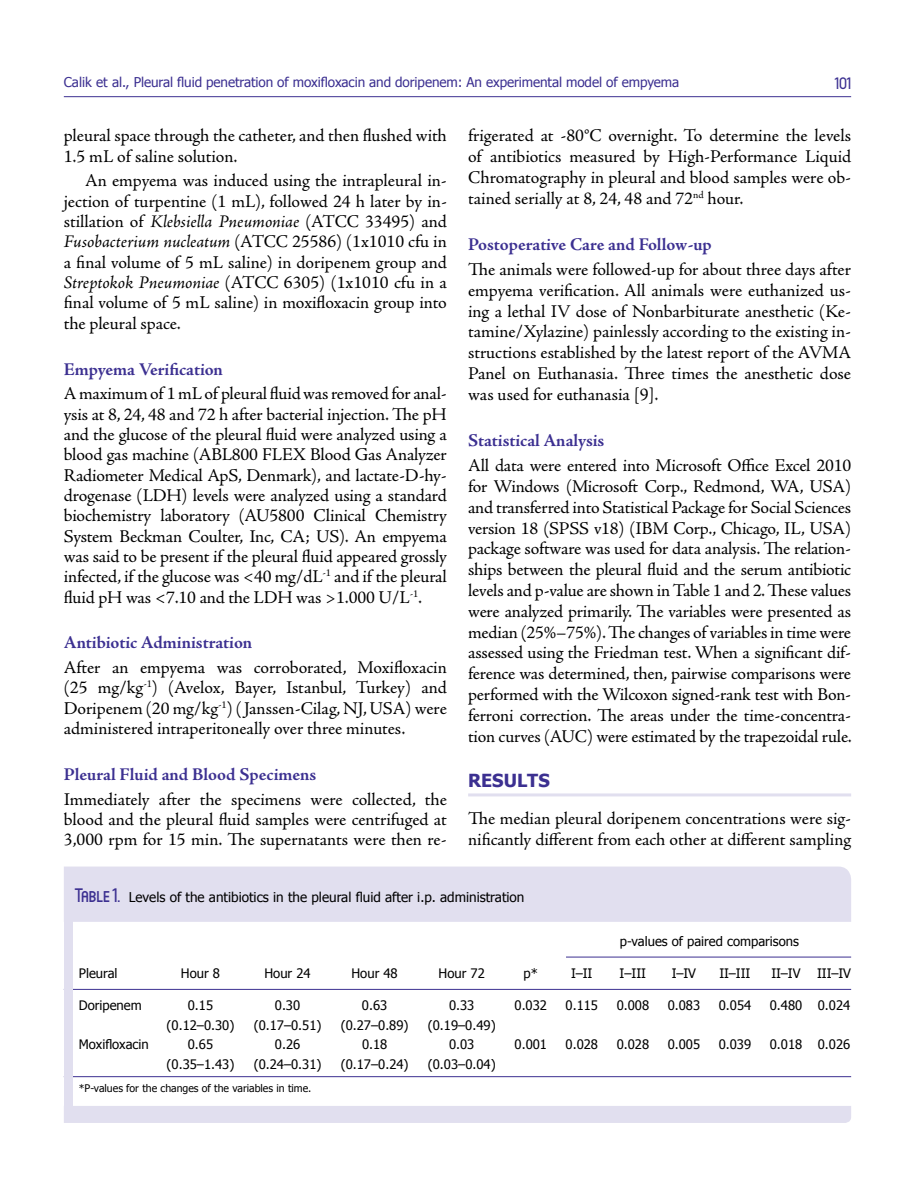
<style>
.page{position:relative;width:915px;height:1191px;background:#fff}
.page>*{position:absolute;margin:0;border:0;box-sizing:border-box;transform-origin:0 0}
.t1{font:18px/20.4px "Adobe Jenson Pro";letter-spacing:-.005em;color:#000;text-align:justify}
.t2{font:700 18px "Adobe Jenson Pro";letter-spacing:-.005em;color:#3c3091}
.t3{font:700 18px "Tahoma";color:#3c3091}
.t4{font:500 16.5px "Circula";color:#3c3091}
.t5{font:13.5px "Tahoma";letter-spacing:-.005em;color:#3c3091}
.t6{font:13.5px "Tahoma";color:#000}
.t7{font:13.05px "Tahoma";color:#000}
.t8{font:10.5px "Tahoma";color:#000}
.s1{font-style:italic}
.s2{font-family:"Circula";font-weight:500;font-size:19.5px;color:#3c3091}
</style>
<div class="page">
<hr style="left:64px;top:96px;width:786px;height:1px;background:#3c3091">
<hr style="left:468px;top:793px;width:382px;height:3px;background:#e1dfef">
<div style="left:64px;top:1106px;width:786px;height:17px;background:#e1dfef"></div>
<div style="left:64px;top:866px;width:786px;height:56px;background:#e1dfef"></div>
<hr style="left:64px;top:1076px;width:786px;height:1px;background:#3c3091">
<hr style="left:566px;top:956px;width:284px;height:1px;background:#3c3091">
<hr style="left:64px;top:989px;width:786px;height:1px;background:#3c3091">
<div style="left:64px;top:915px;width:8px;height:199px;background:#e1dfef"></div>
<p class="t5" style="left:64px;top:73px;width:616px">Calik et al., Pleural fluid penetration of moxifloxacin and doripenem: An experimental model of empyema</p>
<p class="t4" style="left:834px;top:73px;width:18px">101</p>
<p class="t1" style="left:64px;top:126px;width:384px">pleural space through the catheter, and then flushed with<br>1.5 mL of saline solution.</p>
<p class="t1" style="left:64px;top:171px;width:384px;text-indent:21px">An empyema was induced using the intrapleural in&shy;jection of turpentine (1 mL), followed 24 h later by in&shy;stillation of <span class="s1">Klebsiella Pneumoniae</span> (ATCC 33495) and <span class="s1">Fusobacterium nucleatum</span> (ATCC 25586) (1x1010 cfu in a final volume of 5 mL saline) in doripenem group and <span class="s1">Streptokok Pneumoniae</span> (ATCC 6305) (1x1010 cfu in a final volume of 5 mL saline) in moxifloxacin group into the pleural space.</p>
<p class="t2" style="left:64px;top:359px;width:161px">Empyema Verification</p>
<p class="t1" style="left:64px;top:384px;width:384px">A maximum of 1 mL of pleural fluid was removed for anal&shy;ysis at 8, 24, 48 and 72 h after bacterial injection. The pH and the glucose of the pleural fluid were analyzed using a blood gas machine (ABL800 FLEX Blood Gas Analyzer Radiometer Medical ApS, Denmark), and lactate-D-hy&shy;drogenase (LDH) levels were analyzed using a standard biochemistry laboratory (AU5800 Clinical Chemistry System Beckman Coulter, Inc, CA; US). An empyema was said to be present if the pleural fluid appeared grossly infected, if the glucose was &lt;40 mg/dL<sup>-1</sup> and if the pleural fluid pH was &lt;7.10 and the LDH was &gt;1.000 U/L<sup>-1</sup>.</p>
<p class="t2" style="left:64px;top:632px;width:190px">Antibiotic Administration</p>
<p class="t1" style="left:64px;top:657px;width:384px">After an empyema was corroborated, Moxifloxacin (25 mg/kg<sup>-1</sup>) (Avelox, Bayer, Istanbul, Turkey) and Doripenem (20 mg/kg<sup>-1</sup>) ( Janssen-Cilag, NJ, USA) were administered intraperitoneally over three minutes.</p>
<p class="t2" style="left:64px;top:764px;width:254px">Pleural Fluid and Blood Specimens</p>
<p class="t1" style="left:64px;top:789px;width:384px">Immediately after the specimens were collected, the blood and the pleural fluid samples were centrifuged at 3,000 rpm for 15 min. The supernatants were then re-</p>
<p class="t1" style="left:468px;top:126px;width:384px;line-height:20.9px">frigerated at -80°C overnight. To determine the levels of antibiotics measured by High-Performance Liquid Chromatography in pleural and blood samples were ob&shy;tained serially at 8, 24, 48 and 72<sup>nd</sup> hour.</p>
<p class="t2" style="left:468px;top:234px;width:245px">Postoperative Care and Follow-up</p>
<p class="t1" style="left:468px;top:259px;width:384px;line-height:20.9px">The animals were followed-up for about three days after empyema verification. All animals were euthanized us&shy;ing a lethal IV dose of Nonbarbiturate anesthetic (Ke&shy;tamine/Xylazine) painlessly according to the existing in&shy;structions established by the latest report of the AVMA Panel on Euthanasia. Three times the anesthetic dose was used for euthanasia [9].</p>
<p class="t2" style="left:468px;top:430px;width:138px">Statistical Analysis</p>
<p class="t1" style="left:468px;top:455px;width:385px;line-height:20.9px">All data were entered into Microsoft Office Excel 2010 for Windows (Microsoft Corp., Redmond, WA, USA) and transferred into Statistical Package for Social Sciences version 18 (SPSS v18) (IBM Corp., Chicago, IL, USA) package software was used for data analysis. The relation&shy;ships between the pleural fluid and the serum antibiotic levels and p-value are shown in Table 1 and 2. These values were analyzed primarily. The variables were presented as median (25%–75%). The changes of variables in time were assessed using the Friedman test. When a significant dif&shy;ference was determined, then, pairwise comparisons were performed with the Wilcoxon signed-rank test with Bon&shy;ferroni correction. The areas under the time-concentra&shy;tion curves (AUC) were estimated by the trapezoidal rule.</p>
<p class="t3" style="left:468px;top:767px;width:83px">RESULTS</p>
<p class="t1" style="left:468px;top:808px;width:384px;line-height:20.9px">The median pleural doripenem concentrations were sig&shy;nificantly different from each other at different sampling</p>
<p class="t6" style="left:75px;top:887px;width:451px"><span class="s2">Table 1.</span> Levels of the antibiotics in the pleural fluid after i.p. administration</p>
<p class="t7" style="left:619px;top:932px;width:180px">p-values of paired comparisons</p>
<p class="t7" style="left:79px;top:964px;width:40px">Pleural</p>
<p class="t7" style="left:181px;top:964px;width:41px">Hour 8</p>
<p class="t7" style="left:264px;top:964px;width:48px">Hour 24</p>
<p class="t7" style="left:351px;top:964px;width:48px">Hour 48</p>
<p class="t7" style="left:438px;top:964px;width:48px">Hour 72</p>
<p class="t7" style="left:523px;top:964px;width:16px">p*</p>
<p class="t7" style="left:571px;top:964px;width:23px">I–II</p>
<p class="t7" style="left:619px;top:964px;width:28px">I–III</p>
<p class="t7" style="left:671px;top:964px;width:26px">I–IV</p>
<p class="t7" style="left:719px;top:964px;width:33px">II–III</p>
<p class="t7" style="left:771px;top:964px;width:31px">II–IV</p>
<p class="t7" style="left:816px;top:964px;width:36px">III–IV</p>
<p class="t7" style="left:79px;top:997px;width:64px">Doripenem</p>
<p class="t7" style="left:188px;top:997px;width:27px">0.15</p>
<p class="t7" style="left:275px;top:997px;width:27px">0.30</p>
<p class="t7" style="left:362px;top:997px;width:27px">0.63</p>
<p class="t7" style="left:449px;top:997px;width:27px">0.33</p>
<p class="t7" style="left:514px;top:997px;width:34px">0.032</p>
<p class="t7" style="left:565px;top:997px;width:34px">0.115</p>
<p class="t7" style="left:616px;top:997px;width:34px">0.008</p>
<p class="t7" style="left:667px;top:997px;width:34px">0.083</p>
<p class="t7" style="left:718px;top:997px;width:34px">0.054</p>
<p class="t7" style="left:769px;top:997px;width:82px">0.480 0.024</p>
<p class="t7" style="left:166px;top:1016px;width:69px">(0.12–0.30)</p>
<p class="t7" style="left:253px;top:1016px;width:69px">(0.17–0.51)</p>
<p class="t7" style="left:340px;top:1016px;width:69px">(0.27–0.89)</p>
<p class="t7" style="left:427px;top:1016px;width:69px">(0.19–0.49)</p>
<p class="t7" style="left:79px;top:1036px;width:71px">Moxifloxacin</p>
<p class="t7" style="left:188px;top:1036px;width:27px">0.65</p>
<p class="t7" style="left:275px;top:1036px;width:27px">0.26</p>
<p class="t7" style="left:362px;top:1036px;width:27px">0.18</p>
<p class="t7" style="left:449px;top:1036px;width:27px">0.03</p>
<p class="t7" style="left:514px;top:1036px;width:34px">0.001</p>
<p class="t7" style="left:565px;top:1036px;width:34px">0.028</p>
<p class="t7" style="left:616px;top:1036px;width:34px">0.028</p>
<p class="t7" style="left:667px;top:1036px;width:34px">0.005</p>
<p class="t7" style="left:718px;top:1036px;width:34px">0.039</p>
<p class="t7" style="left:769px;top:1036px;width:82px">0.018 0.026</p>
<p class="t7" style="left:166px;top:1055px;width:69px">(0.35–1.43)</p>
<p class="t7" style="left:253px;top:1055px;width:69px">(0.24–0.31)</p>
<p class="t7" style="left:340px;top:1055px;width:69px">(0.17–0.24)</p>
<p class="t7" style="left:427px;top:1055px;width:69px">(0.03–0.04)</p>
<p class="t8" style="left:79px;top:1081px;width:234px">*P-values for the changes of the variables in time.</p>
</div>
